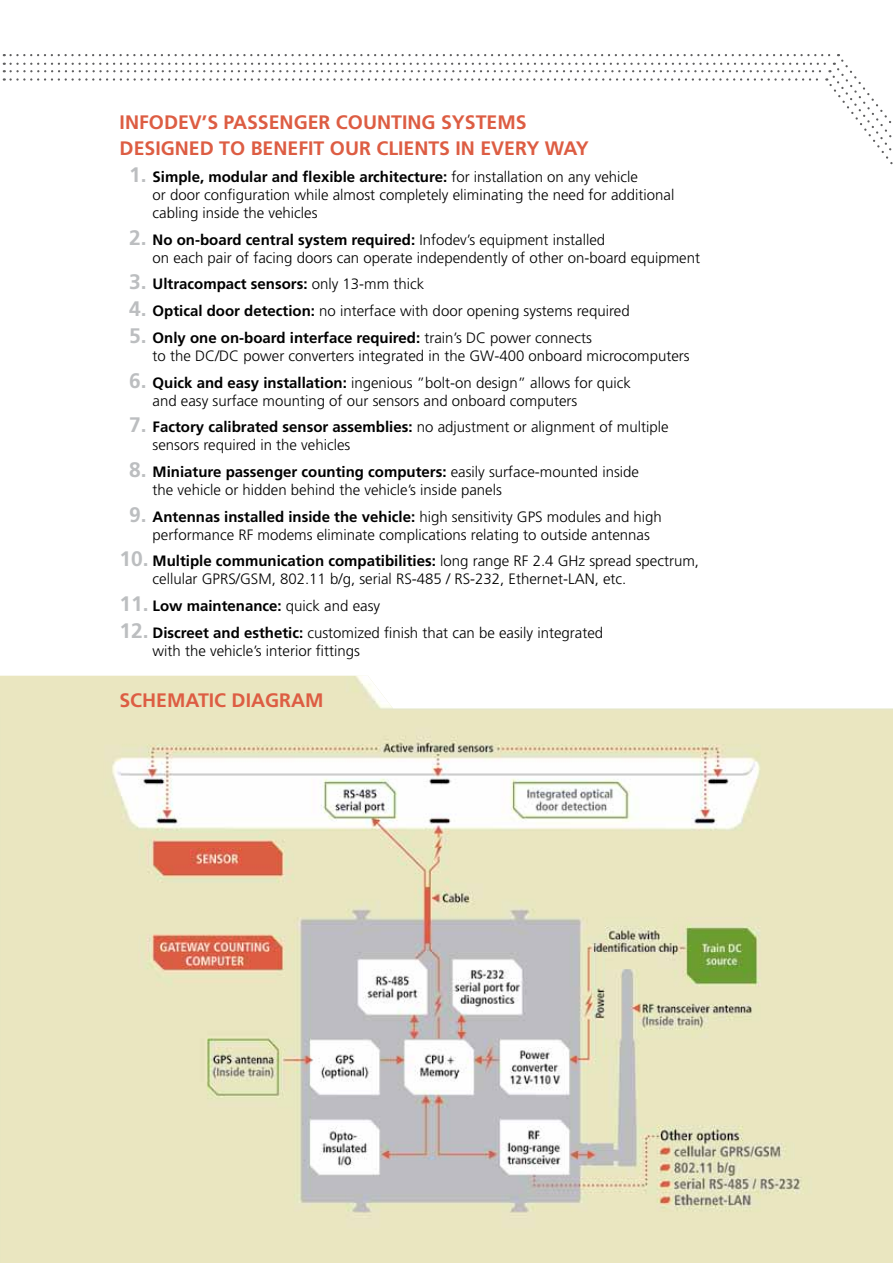
<style>
.page{position:relative;width:893px;height:1263px;background:#fff}
.page>*{position:absolute;margin:0;border:0;box-sizing:border-box;transform-origin:0 0}
.t1{font:700 19.5px/26.7px "Frutiger LT Std";color:#dd5d43}
.t2{font:300 15px/18px "Frutiger LT Std";color:#000}
.t3{font:700 15px "Frutiger LT Std";color:#000}
.s1{font-weight:700;font-size:21px;color:#bcbec0}
.s2{font-weight:700}
.s3{font-size:21px;color:#bcbec0}
.s4{font-weight:300}
</style>
<div class="page">
<img style="left:1px;top:676px;width:892px;height:587px">
<hr style="left:0;top:676px;width:1px;height:587px;background:#e7e7c2">
<svg style="left:11px;top:54px;width:882px;height:111px"></svg>
<h1 class="t1" style="left:120px;top:109px;width:471px">INFODEV’S PASSENGER COUNTING SYSTEMS<br>DESIGNED TO BENEFIT OUR CLIENTS IN EVERY WAY</h1>
<p class="t2" style="left:153px;top:168px;width:523px;text-indent:-24px"><span class="s1">1.</span> <span class="s2">Simple, modular and flexible architecture:</span> for installation on any vehicle<br>or door configuration while almost completely eliminating the need for additional cabling inside the vehicles</p>
<p class="t2" style="left:153px;top:231px;width:549px;text-indent:-24px"><span class="s1">2.</span> <span class="s2">No on-board central system required:</span> Infodev’s equipment installed<br>on each pair of facing doors can operate independently of other on-board equipment</p>
<p class="t3" style="left:129px;top:275px;width:297px"><span class="s3">3.</span> Ultracompact sensors: <span class="s4">only 13-mm thick</span></p>
<p class="t2" style="left:129px;top:302px;width:502px"><span class="s1">4.</span> <span class="s2">Optical door detection:</span> no interface with door opening systems required</p>
<p class="t2" style="left:153px;top:329px;width:539px;text-indent:-24px"><span class="s1">5.</span> <span class="s2">Only one on-board interface required:</span> train’s DC power connects<br>to the DC/DC power converters integrated in the GW-400 onboard microcomputers</p>
<p class="t2" style="left:153px;top:374px;width:480px;text-indent:-24px"><span class="s1">6.</span> <span class="s2">Quick and easy installation:</span> ingenious ”bolt-on design” allows for quick and easy surface mounting of our sensors and onboard computers</p>
<p class="t2" style="left:153px;top:418px;width:517px;text-indent:-24px"><span class="s1">7.</span> <span class="s2">Factory calibrated sensor assemblies:</span> no adjustment or alignment of multiple sensors required in the vehicles</p>
<p class="t2" style="left:153px;top:463px;width:488px;text-indent:-24px"><span class="s1">8.</span> <span class="s2">Miniature passenger counting computers:</span> easily surface-mounted inside the vehicle or hidden behind the vehicle’s inside panels</p>
<p class="t2" style="left:153px;top:508px;width:511px;text-indent:-24px"><span class="s1">9.</span> <span class="s2">Antennas installed inside the vehicle:</span> high sensitivity GPS modules and high performance RF modems eliminate complications relating to outside antennas</p>
<p class="t2" style="left:153px;top:552px;width:548px;text-indent:-33px"><span class="s1">10.</span> <span class="s2">Multiple communication compatibilities:</span> long range RF 2.4 GHz spread spectrum, cellular GPRS/GSM, 802.11 b/g, serial RS-485 / RS-232, Ethernet-LAN, etc.</p>
<p class="t3" style="left:120px;top:597px;width:262px"><span class="s3">11.</span> Low maintenance: <span class="s4">quick and easy</span></p>
<p class="t2" style="left:153px;top:624px;width:452px;text-indent:-33px"><span class="s1">12.</span> <span class="s2">Discreet and esthetic:</span> customized finish that can be easily integrated with the vehicle’s interior fittings</p>
<h1 class="t1" style="left:119px;top:687px;width:206px">SCHEMATIC DIAGRAM</h1>
</div>
